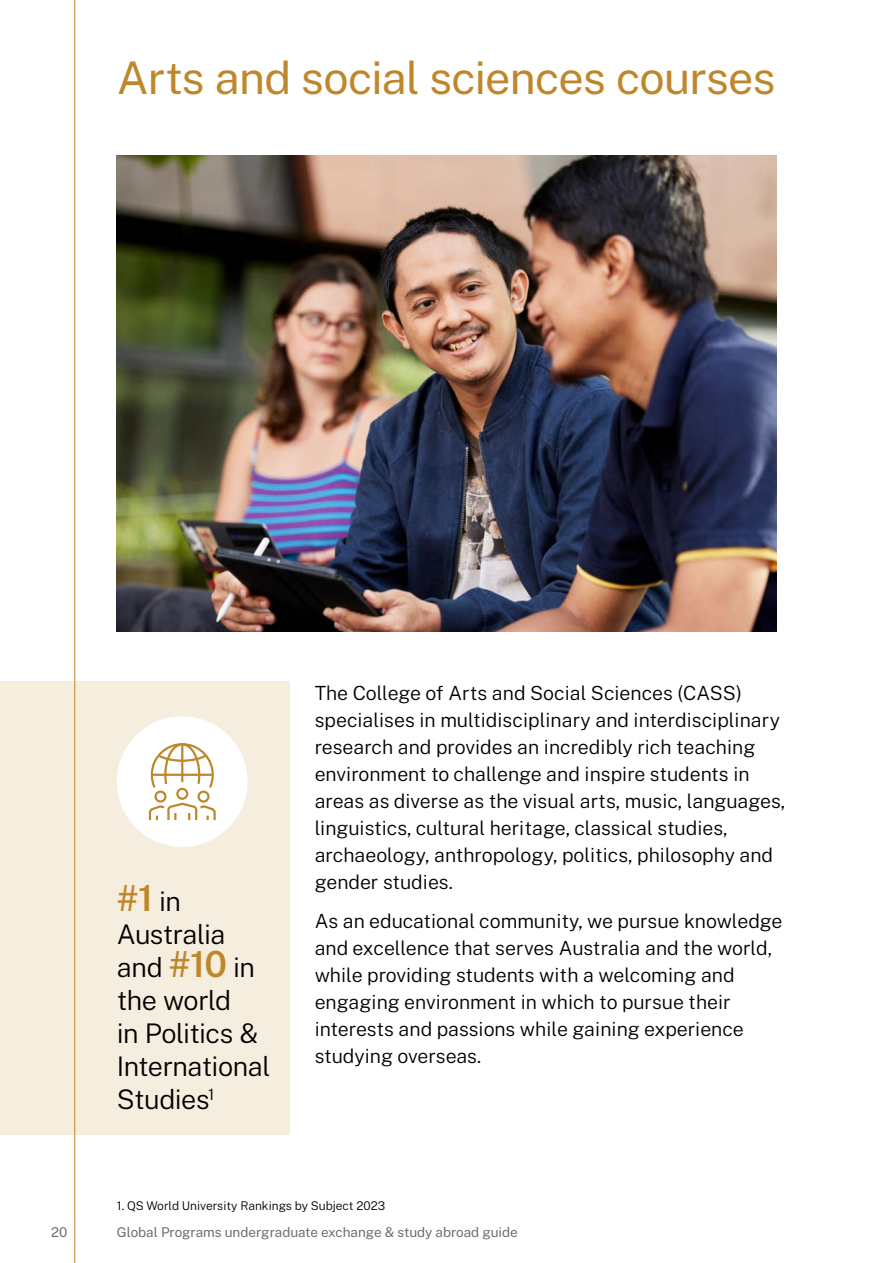
<style>
.page{position:relative;width:893px;height:1263px;background:#fff}
.page>*{position:absolute;margin:0;border:0;box-sizing:border-box;transform-origin:0 0}
.H2{font:45px "Public Sans";letter-spacing:-.02em;color:#bf872b}
.Substat{font:600 36px "Public Sans";color:#bf872b}
.Substat-2{font:300 27px/33px "Public Sans";letter-spacing:-.02em;color:#000}
.copy_12_18{font:300 19.5px/27px "Public Sans";color:#000}
.t1{font:13.5px "Public Sans";color:#6d6e71}
.Reference{font:300 12px "Public Sans";color:#000}
.s1{font-weight:300;font-size:27px;color:#000}
.s2{font-weight:600;font-size:36px;color:#bf872b}
</style>
<div class="page">
<img style="left:117px;top:155px;width:659px;height:476px">
<div style="left:0;top:681px;width:289px;height:454px;background:#f5edde"></div>
<div style="left:117px;top:716px;width:131px;height:131px;background:#fff;border-radius:50%"></div>
<svg style="left:148px;top:802px;width:68px;height:19px"></svg>
<svg style="left:150px;top:743px;width:64px;height:47px"></svg>
<div style="left:154px;top:790px;width:13px;height:13px;border:2px solid #bf872b;border-radius:50%"></div>
<div style="left:176px;top:788px;width:12px;height:12px;border:2px solid #bf872b;border-radius:50%"></div>
<div style="left:197px;top:790px;width:13px;height:13px;border:2px solid #bf872b;border-radius:50%"></div>
<hr style="left:74px;top:0;width:1px;height:1263px;background:#bf872b">
<h2 class="H2" style="left:117px;top:45px;width:660px">Arts and social sciences courses</h2>
<p class="t1" style="left:51px;top:1223px;width:18px">20</p>
<h2 class="Substat" style="left:117px;top:872px;width:66px">#1 <span class="s1">in</span></h2>
<h2 class="Substat-2" style="left:117px;top:916px;width:155px">Australia and <span class="s2">#10</span> in the world<br>in Politics &amp;<br>International<br>Studies<sup>1</sup></h2>
<p class="copy_12_18" style="left:315px;top:678px;width:472px">The College of Arts and Social Sciences (CASS) specialises in multidisciplinary and interdisciplinary research and provides an incredibly rich teaching environment to challenge and inspire students in areas as diverse as the visual arts, music, languages, linguistics, cultural heritage, classical studies, archaeology, anthropology, politics, philosophy and gender studies.</p>
<p class="copy_12_18" style="left:315px;top:907px;width:469px">As an educational community, we pursue knowledge and excellence that serves Australia and the world, while providing students with a welcoming and engaging environment in which to pursue their interests and passions while gaining experience studying overseas.</p>
<p class="Reference" style="left:117px;top:1197px;width:270px">1. QS World University Rankings by Subject 2023</p>
<p class="t1" style="left:117px;top:1223px;width:402px">Global Programs undergraduate exchange &amp; study abroad guide</p>
</div>
